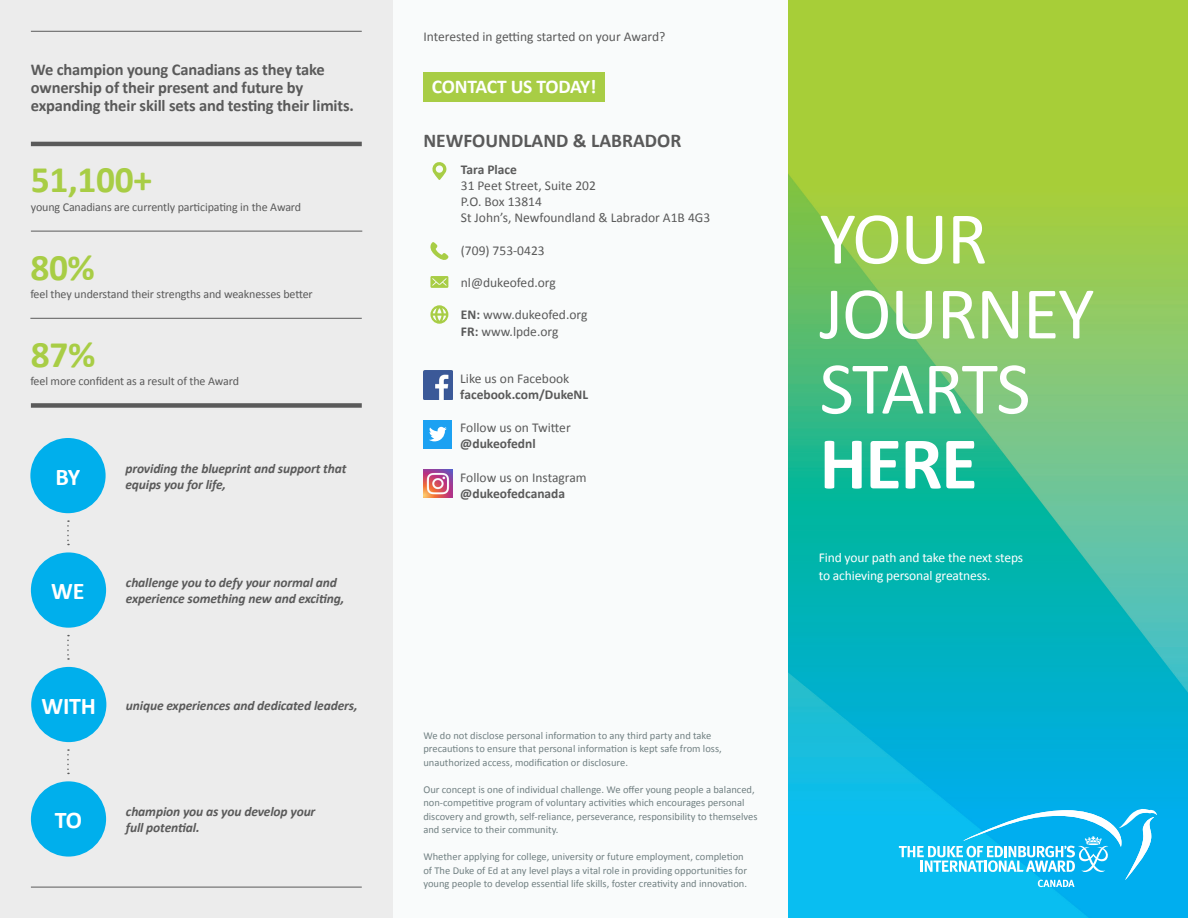
<style>
.page{position:relative;width:1188px;height:918px;background:#fff}
.page>*{position:absolute;margin:0;border:0;box-sizing:border-box;transform-origin:0 0}
.t1{font:75px "Calibri";letter-spacing:-.02em;color:#fff}
.t2{font:700 75px "Calibri";color:#fff}
.t3{font:700 37.5px "Calibri";letter-spacing:-.01em;color:#a8cd45}
.t4{font:700 24px "Calibri";letter-spacing:-.01em;color:#fff}
.t5{font:700 19.5px "Calibri";color:#5a5a5a}
.t6{font:700 19.5px "Calibri";letter-spacing:-.015em;color:#fff}
.t7{font:700 16.5px/18px "Calibri";letter-spacing:-.01em;color:#5a5a5a}
.t8{font:13.5px "Calibri";color:#5a5a5a}
.t9{font:italic 700 13.5px/16.2px "Calibri";letter-spacing:-.01em;color:#5a5a5a}
.t10{font:13.5px "Calibri";letter-spacing:-.01em;color:#fff}
.t11{font:700 13.5px "Calibri";color:#5a5a5a}
.t12{font:12px "Calibri";letter-spacing:-.01em;color:#5a5a5a}
.t13{font:10.5px/13.5px "Calibri";color:#718082}
.s1{font-weight:700}
</style>
<div class="page">
<div style="left:393px;top:0;width:395px;height:918px;background:#f9fbfb"></div>
<img style="left:789px;top:0;width:399px;height:918px">
<div style="left:0;top:0;width:393px;height:918px;background:#ececec"></div>
<div style="left:30px;top:438px;width:76px;height:75px;background:#00afec;border-radius:50%"></div>
<div style="left:31px;top:552px;width:75px;height:76px;background:#00afec;border-radius:50%"></div>
<div style="left:31px;top:667px;width:75px;height:75px;background:#00afec;border-radius:50%"></div>
<div style="left:31px;top:781px;width:75px;height:76px;background:#00afec;border-radius:50%"></div>
<hr style="left:31px;top:887px;width:331px;height:1px;background:#5a5a5a">
<hr style="left:31px;top:31px;width:331px;height:1px;background:#5a5a5a">
<svg style="left:67px;top:520px;width:2px;height:25px"></svg>
<svg style="left:67px;top:635px;width:2px;height:25px"></svg>
<svg style="left:67px;top:749px;width:2px;height:25px"></svg>
<div style="left:424px;top:72px;width:181px;height:29px;background:#a8cd45"></div>
<svg style="left:432px;top:162px;width:15px;height:18px"></svg>
<svg style="left:430px;top:242px;width:18px;height:18px"></svg>
<svg style="left:430px;top:276px;width:18px;height:12px"></svg>
<svg style="left:430px;top:305px;width:18px;height:19px"></svg>
<img style="left:423px;top:371px;width:29px;height:28px">
<div style="left:423px;top:420px;width:29px;height:28px;background:#1ca1f2"></div>
<svg style="left:429px;top:427px;width:18px;height:14px"></svg>
<hr style="left:31px;top:142px;width:331px;height:4px;background:#5a5a5a">
<div style="left:31px;top:403px;width:331px;height:5px;background:#5a5a5a"></div>
<hr style="left:31px;top:231px;width:331px;height:1px;background:#5a5a5a">
<hr style="left:30px;top:318px;width:332px;height:1px;background:#5a5a5a">
<img style="left:423px;top:469px;width:29px;height:29px">
<svg style="left:899px;top:807px;width:258px;height:80px;background:#31c1f2"></svg>
<p class="t7" style="left:31px;top:60px;width:325px">We champion young Canadians as they take ownership of their present and future by expanding their skill sets and testing their limits.</p>
<p class="t3" style="left:31px;top:156px;width:123px">51,100+</p>
<p class="t12" style="left:31px;top:199px;width:272px">young Canadians are currently participating in the Award</p>
<p class="t3" style="left:30px;top:243px;width:66px">80%</p>
<p class="t12" style="left:30px;top:286px;width:284px">feel they understand their strengths and weaknesses better</p>
<p class="t3" style="left:31px;top:330px;width:66px">87%</p>
<p class="t12" style="left:30px;top:374px;width:210px">feel more confident as a result of the Award</p>
<p class="t4" style="left:56px;top:461px;width:26px">BY</p>
<p class="t9" style="left:125px;top:460px;width:223px">providing the blueprint and support that</p>
<p class="t9" style="left:125px;top:476px;width:102px">equips you for life,</p>
<p class="t4" style="left:51px;top:576px;width:35px">WE</p>
<p class="t9" style="left:126px;top:574px;width:220px">challenge you to defy your normal and experience something new and exciting,</p>
<p class="t4" style="left:42px;top:690px;width:56px">WITH</p>
<p class="t9" style="left:126px;top:697px;width:233px">unique experiences and dedicated leaders,</p>
<p class="t4" style="left:55px;top:805px;width:29px">TO</p>
<p class="t9" style="left:126px;top:803px;width:191px">champion you as you develop your</p>
<p class="t9" style="left:126px;top:820px;width:75px">full potential.</p>
<p class="t8" style="left:423px;top:28px;width:243px">Interested in getting started on your Award?</p>
<p class="t6" style="left:432px;top:74px;width:166px">CONTACT US TODAY!</p>
<p class="t5" style="left:423px;top:128px;width:259px">NEWFOUNDLAND &amp; LABRADOR</p>
<p class="t11" style="left:461px;top:161px;width:58px">Tara Place</p>
<p class="t8" style="left:461px;top:177px;width:137px">31 Peet Street, Suite 202</p>
<p class="t8" style="left:461px;top:193px;width:83px">P.O. Box 13814</p>
<p class="t8" style="left:461px;top:209px;width:251px">St John’s, Newfoundland &amp; Labrador A1B 4G3</p>
<p class="t8" style="left:461px;top:242px;width:85px">(709) 753-0423</p>
<p class="t8" style="left:461px;top:274px;width:96px">nl@dukeofed.org</p>
<p class="t8" style="left:461px;top:306px;width:128px"><span class="s1">EN:</span> www.dukeofed.org</p>
<p class="t8" style="left:461px;top:323px;width:99px"><span class="s1">FR:</span> www.lpde.org</p>
<p class="t8" style="left:460px;top:370px;width:111px">Like us on Facebook</p>
<p class="t11" style="left:460px;top:386px;width:129px">facebook.com/DukeNL</p>
<p class="t8" style="left:460px;top:419px;width:112px">Follow us on Twitter</p>
<p class="t11" style="left:460px;top:435px;width:77px">@dukeofednl</p>
<p class="t8" style="left:460px;top:469px;width:128px">Follow us on Instagram</p>
<p class="t11" style="left:460px;top:485px;width:106px">@dukeofedcanada</p>
<p class="t13" style="left:423px;top:729px;width:300px">We do not disclose personal information to any third party and take precautions to ensure that personal information is kept safe from loss, unauthorized access, modification or disclosure.</p>
<p class="t13" style="left:423px;top:783px;width:336px">Our concept is one of individual challenge. We offer young people a balanced, non-competitive program of voluntary activities which encourages personal discovery and growth, self-reliance, perseverance, responsibility to themselves and service to their community.</p>
<p class="t13" style="left:423px;top:850px;width:325px">Whether applying for college, university or future employment, completion of The Duke of Ed at any level plays a vital role in providing opportunities for young people to develop essential life skills, foster creativity and innovation.</p>
<p class="t1" style="left:820px;top:191px;width:170px">YOUR</p>
<p class="t1" style="left:820px;top:266px;width:277px">JOURNEY</p>
<p class="t1" style="left:820px;top:341px;width:213px">STARTS</p>
<p class="t2" style="left:820px;top:416px;width:160px">HERE</p>
<p class="t10" style="left:819px;top:549px;width:206px">Find your path and take the next steps</p>
<p class="t10" style="left:819px;top:567px;width:173px">to achieving personal greatness.</p>
</div>
